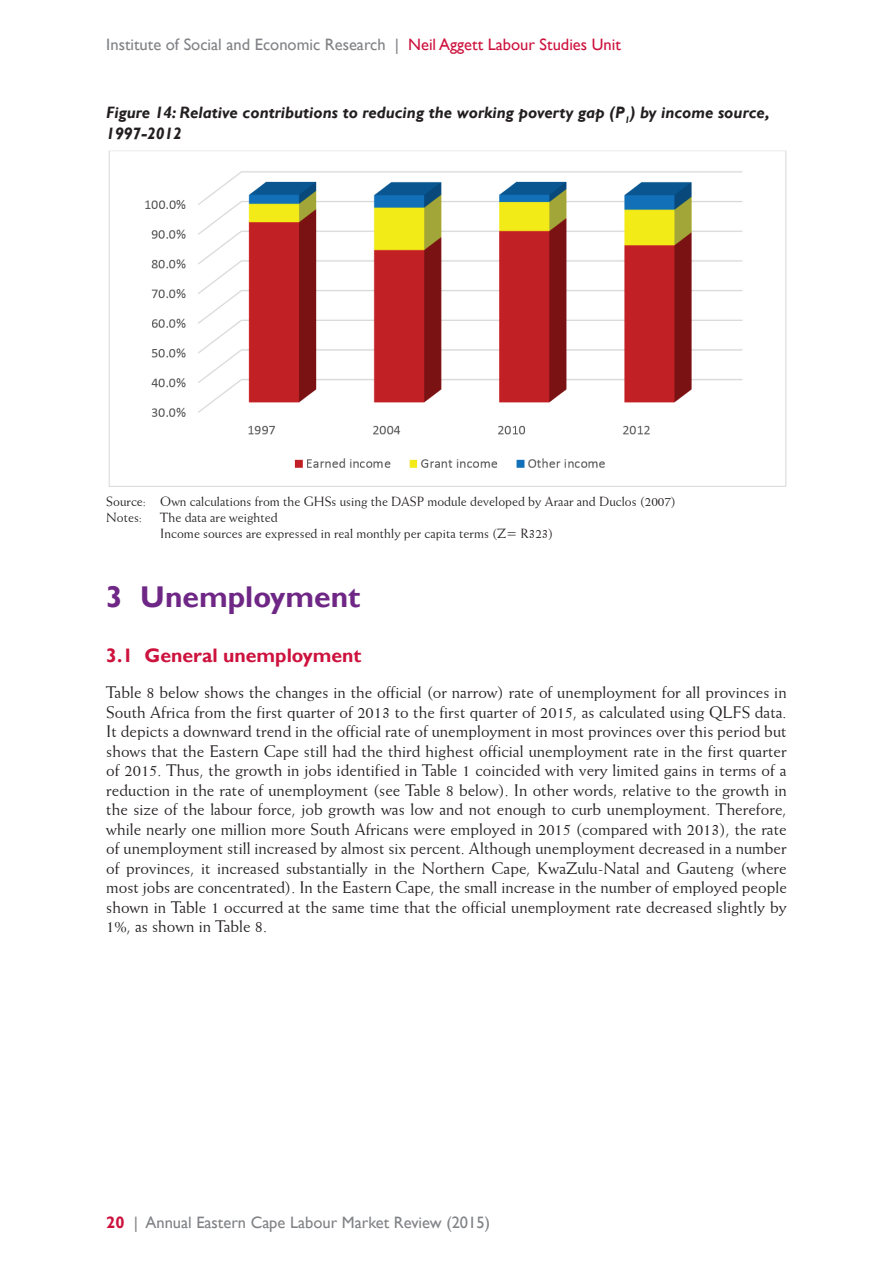
<style>
.page{position:relative;width:893px;height:1263px;background:#fff}
.page>*{position:absolute;margin:0;border:0;box-sizing:border-box;transform-origin:0 0}
.t1{font:700 30px "Gill Sans";color:#6f2786}
.t2{font:700 19.5px "Gill Sans";color:#cd123d}
.t3{font:16.95px/19.5px "Weiss BT";color:#231f20;text-align:justify}
.t4{font:16.5px "Gill Sans";color:#808285}
.t5{font:italic 700 16.5px/21px "Gill Sans";color:#231f20}
.t6{font:13.5px/16.2px "Weiss BT";color:#231f20}
.s1{color:#cd123d}
.s2{font-weight:700;color:#cd123d}
</style>
<div class="page">
<img style="left:108px;top:150px;width:679px;height:337px">
<p class="t4" style="left:106px;top:35px;width:516px">Institute of Social and Economic Research | <span class="s1">Neil Aggett Labour Studies Unit</span></p>
<p class="t5" style="left:106px;top:102px;width:665px">Figure 14: Relative contributions to reducing the working poverty gap (P<sub>1</sub>) by income source,<br>1997-2012</p>
<p class="t6" style="left:106px;top:493px;width:571px">Source: Own calculations from the GHSs using the DASP module developed by Araar and Duclos (2007)<br>Notes:</p>
<p class="t6" style="left:160px;top:509px;width:395px">The data are weighted<br>Income sources are expressed in real monthly per capita terms (Z= R323)</p>
<h1 class="t1" style="left:106px;top:579px;width:256px">3 Unemployment</h1>
<p class="t2" style="left:106px;top:643px;width:257px">3.1 General unemployment</p>
<p class="t3" style="left:106px;top:682px;width:682px">Table 8 below shows the changes in the official (or narrow) rate of unemployment for all provinces in South Africa from the first quarter of 2013 to the first quarter of 2015, as calculated using QLFS data.<br>It depicts a downward trend in the official rate of unemployment in most provinces over this period but shows that the Eastern Cape still had the third highest official unemployment rate in the first quarter of 2015. Thus, the growth in jobs identified in Table 1 coincided with very limited gains in terms of a reduction in the rate of unemployment (see Table 8 below). In other words, relative to the growth in the size of the labour force, job growth was low and not enough to curb unemployment. Therefore, while nearly one million more South Africans were employed in 2015 (compared with 2013), the rate of unemployment still increased by almost six percent. Although unemployment decreased in a number of provinces, it increased substantially in the Northern Cape, KwaZulu-Natal and Gauteng (where most jobs are concentrated). In the Eastern Cape, the small increase in the number of employed people shown in Table 1 occurred at the same time that the official unemployment rate decreased slightly by 1%, as shown in Table 8.</p>
<p class="t4" style="left:106px;top:1212px;width:385px"><span class="s2">20</span> | Annual Eastern Cape Labour Market Review (2015)</p>
</div>
